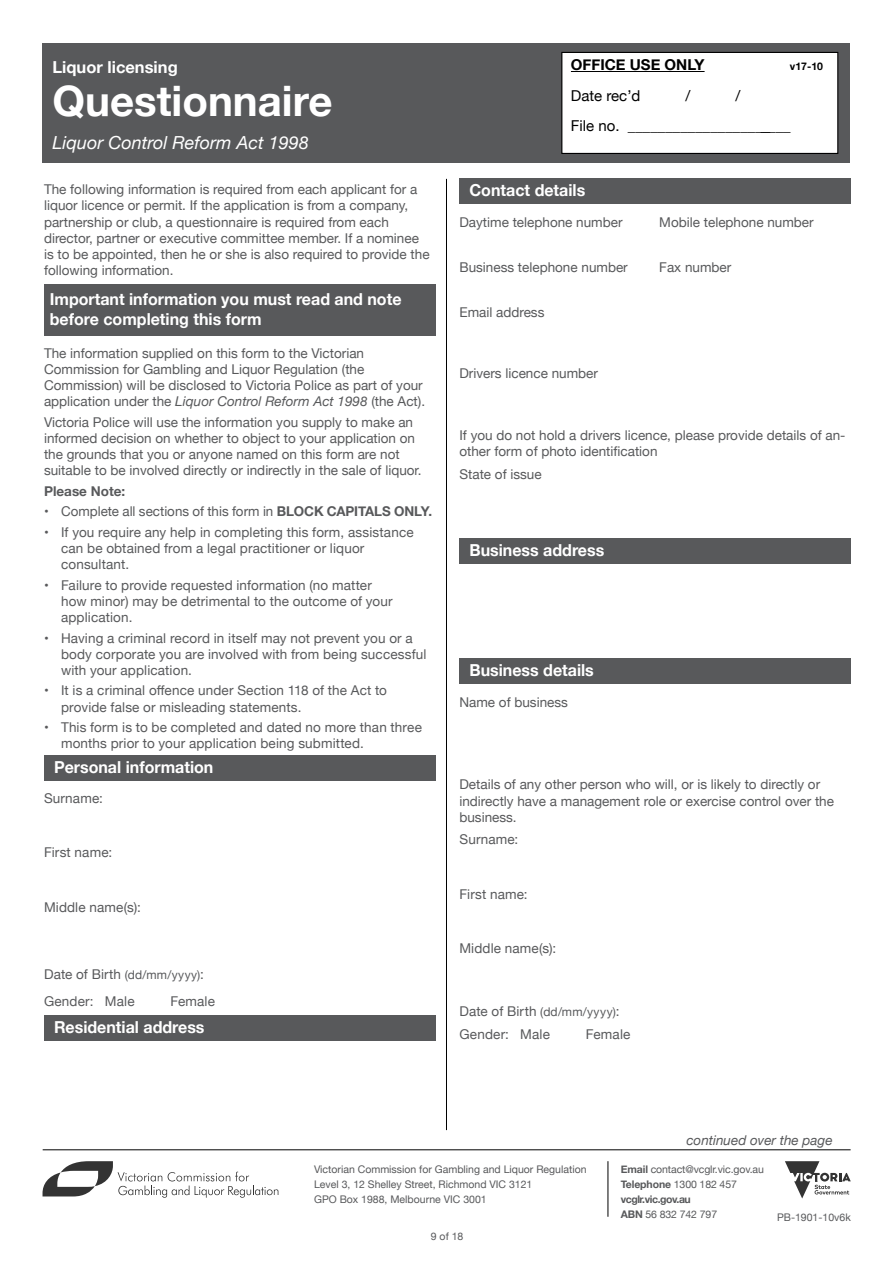
<style>
.page{position:relative;width:893px;height:1263px;background:#fff}
.page>*{position:absolute;margin:0;border:0;box-sizing:border-box;transform-origin:0 0}
.t1{font:700 42px "Helvetica Neue";color:#fff}
.t2{font:italic 18px "Helvetica Neue";color:#fff}
.t3{font:700 16.5px/19.8px "Helvetica Neue";color:#fff}
.t4{font:15px/30.6px "Helvetica Neue";color:#000}
.t5{font:700 15px "Helvetica Neue";color:#000}
.t6{font:13.5px/16.2px "Helvetica Neue";color:#58595b}
.t7{font:italic 13.5px "Helvetica Neue";color:#58595b}
.t8{font:700 13.5px "Helvetica Neue";color:#58595b}
.t9{font:10.5px/15px "Helvetica Neue";color:#58595b}
.t10{font:700 10.5px "Helvetica Neue";color:#000}
.s1{font-style:italic}
.s2{font-weight:700}
.s3{font-size:12px}
</style>
<div class="page">
<hr style="left:43px;top:1149px;width:808px;height:1px;background:#000">
<svg style="left:43px;top:1161px;width:235px;height:37px"></svg>
<hr style="left:608px;top:1161px;width:1px;height:56px;background:#000">
<svg style="left:785px;top:1161px;width:66px;height:37px"></svg>
<div style="left:43px;top:43px;width:807px;height:119px;background:#58595b"></div>
<div style="left:562px;top:52px;width:276px;height:101px;background:#fff"></div>
<hr style="left:571px;top:71px;width:134px;height:1px;background:#000">
<div style="left:561px;top:52px;width:277px;height:102px;border:1px solid #000"></div>
<hr style="left:446px;top:179px;width:1px;height:951px;background:#000">
<div style="left:44px;top:284px;width:391px;height:51px;background:#58595b"></div>
<div style="left:44px;top:755px;width:391px;height:26px;background:#58595b"></div>
<div style="left:44px;top:1015px;width:391px;height:25px;background:#58595b"></div>
<div style="left:459px;top:179px;width:392px;height:25px;background:#58595b"></div>
<div style="left:459px;top:538px;width:392px;height:26px;background:#58595b"></div>
<div style="left:459px;top:659px;width:392px;height:25px;background:#58595b"></div>
<p class="t3" style="left:53px;top:57px;width:127px">Liquor licensing</p>
<h1 class="t1" style="left:53px;top:68px;width:281px">Questionnaire</h1>
<h2 class="t2" style="left:53px;top:129px;width:258px">Liquor Control Reform Act 1998</h2>
<p class="t6" style="left:44px;top:182px;width:387px">The following information is required from each applicant for a liquor licence or permit. If the application is from a company, partnership or club, a questionnaire is required from each director, partner or executive committee member. If a nominee is to be appointed, then he or she is also required to provide the following information.</p>
<p class="t3" style="left:50px;top:289px;width:353px">Important information you must read and note before completing this form</p>
<p class="t6" style="left:44px;top:346px;width:383px">The information supplied on this form to the Victorian Commission for Gambling and Liquor Regulation (the Commission) will be disclosed to Victoria Police as part of your application under the <span class="s1">Liquor Control Reform Act 1998</span> (the Act).</p>
<p class="t6" style="left:44px;top:415px;width:379px">Victoria Police will use the information you supply to make an informed decision on whether to object to your application on the grounds that you or anyone named on this form are not suitable to be involved directly or indirectly in the sale of liquor.</p>
<p class="t8" style="left:44px;top:480px;width:83px">Please Note:</p>
<p class="t6" style="left:44px;top:504px;width:390px">• Complete all sections of this form in <span class="s2">BLOCK CAPITALS ONLY.</span></p>
<p class="t6" style="left:61px;top:525px;width:354px;text-indent:-17px">• If you require any help in completing this form, assistance can be obtained from a legal practitioner or liquor consultant.</p>
<p class="t6" style="left:61px;top:577px;width:333px;text-indent:-17px">• Failure to provide requested information (no matter how minor) may be detrimental to the outcome of your application.</p>
<p class="t6" style="left:61px;top:630px;width:367px;text-indent:-17px">• Having a criminal record in itself may not prevent you or a body corporate you are involved with from being successful with your application.</p>
<p class="t6" style="left:61px;top:683px;width:328px;text-indent:-17px">• It is a criminal offence under Section 118 of the Act to provide false or misleading statements.</p>
<p class="t6" style="left:61px;top:720px;width:362px;text-indent:-17px">• This form is to be completed and dated no more than three months prior to your application being submitted.</p>
<p class="t3" style="left:54px;top:758px;width:161px">Personal information</p>
<p class="t6" style="left:44px;top:791px;width:60px">Surname:</p>
<p class="t6" style="left:44px;top:845px;width:70px">First name:</p>
<p class="t6" style="left:44px;top:899px;width:98px">Middle name(s):</p>
<p class="t6" style="left:44px;top:962px;width:162px;line-height:26.8px">Date of Birth <span class="s3">(dd/mm/yyyy)</span>:<br>Gender: Male</p>
<p class="t6" style="left:170px;top:994px;width:46px">Female</p>
<p class="t3" style="left:54px;top:1017px;width:152px">Residential address</p>
<p class="t5" style="left:571px;top:53px;width:135px">OFFICE USE ONLY</p>
<p class="t10" style="left:790px;top:58px;width:35px">v17-10</p>
<p class="t4" style="left:571px;top:81px;width:71px">Date rec’d</p>
<p class="t4" style="left:685px;top:81px;width:6px">/</p>
<p class="t4" style="left:571px;top:81px;width:221px;text-indent:164px">/<br>File no. ______________________</p>
<p class="t4" style="left:763px;top:111px;width:9px">_</p>
<p class="t3" style="left:469px;top:181px;width:117px">Contact details</p>
<p class="t6" style="left:459px;top:215px;width:165px">Daytime telephone number</p>
<p class="t6" style="left:659px;top:215px;width:156px">Mobile telephone number</p>
<p class="t6" style="left:459px;top:260px;width:170px">Business telephone number</p>
<p class="t6" style="left:659px;top:260px;width:74px">Fax number</p>
<p class="t6" style="left:459px;top:305px;width:87px">Email address</p>
<p class="t6" style="left:459px;top:366px;width:140px">Drivers licence number</p>
<p class="t6" style="left:459px;top:428px;width:388px">If you do not hold a drivers licence, please provide details of an&shy;other form of photo identification</p>
<p class="t6" style="left:459px;top:466px;width:84px">State of issue</p>
<p class="t3" style="left:469px;top:541px;width:136px">Business address</p>
<p class="t3" style="left:469px;top:661px;width:126px">Business details</p>
<p class="t6" style="left:459px;top:695px;width:110px">Name of business</p>
<p class="t6" style="left:459px;top:777px;width:376px">Details of any other person who will, or is likely to directly or indirectly have a management role or exercise control over the business.</p>
<p class="t6" style="left:459px;top:832px;width:60px">Surname:</p>
<p class="t6" style="left:459px;top:886px;width:70px">First name:</p>
<p class="t6" style="left:459px;top:940px;width:98px">Middle name(s):</p>
<p class="t6" style="left:459px;top:1000px;width:162px;line-height:22.6px">Date of Birth <span class="s3">(dd/mm/yyyy)</span>:<br>Gender: Male</p>
<p class="t6" style="left:586px;top:1026px;width:46px">Female</p>
<p class="t7" style="left:686px;top:1131px;width:148px">continued over the page</p>
<p class="t9" style="left:314px;top:1162px;width:274px">Victorian Commission for Gambling and Liquor Regulation<br>Level 3, 12 Shelley Street, Richmond VIC 3121<br>GPO Box 1988, Melbourne VIC 3001</p>
<p class="t9" style="left:621px;top:1162px;width:145px"><span class="s2">Email</span> contact@vcglr.vic.gov.au<br><span class="s2">Telephone</span> 1300 182 457 <span class="s2">vcglr.vic.gov.au<br>ABN</span> 56 832 742 797</p>
<p class="t9" style="left:431px;top:1230px;width:34px">9 of 18</p>
<p class="t9" style="left:777px;top:1211px;width:75px">PB-1901-10v6k</p>
</div>
